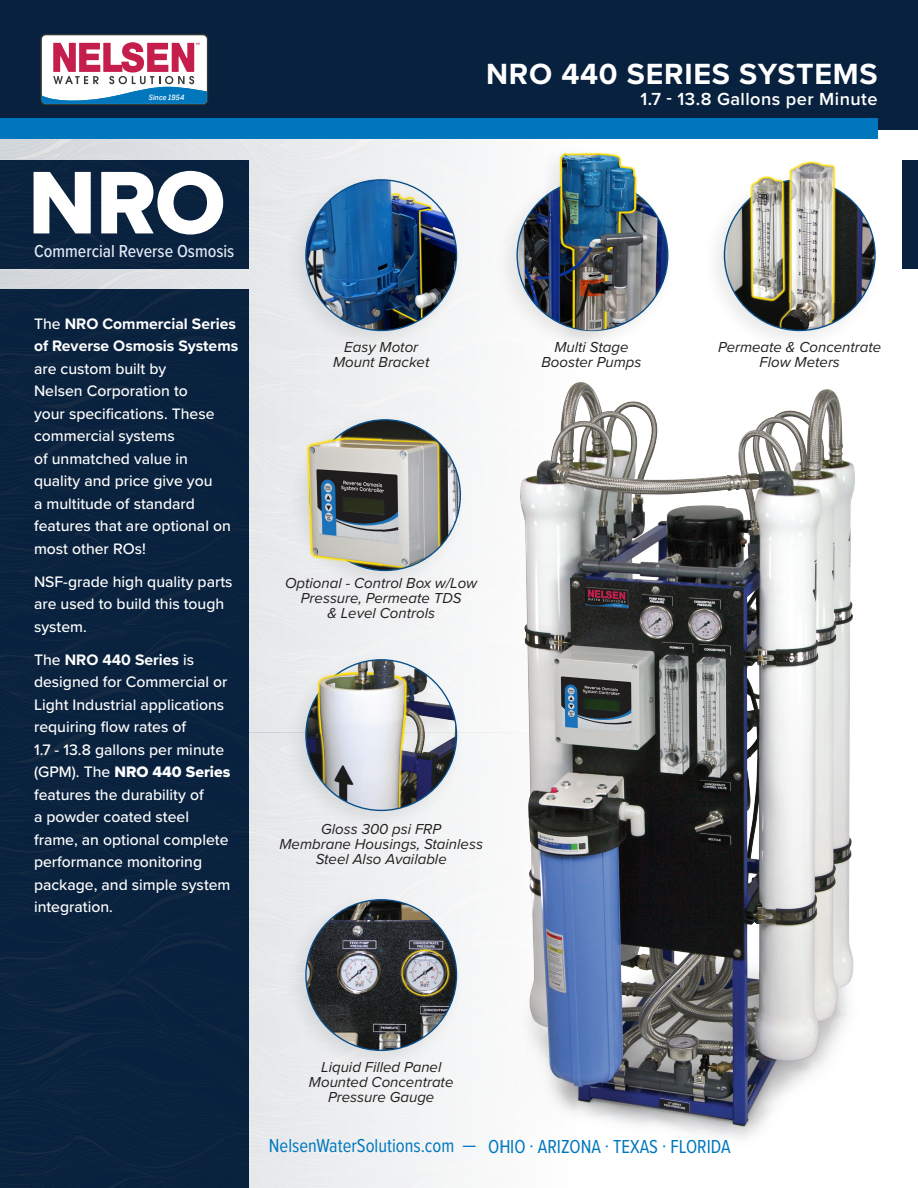
<style>
.page{position:relative;width:918px;height:1188px;background:#fff}
.page>*{position:absolute;margin:0;border:0;box-sizing:border-box;transform-origin:0 0}
.intro_body{font:92.25px "Proxima Nova Extrabld";color:#fff}
.t1{font:700 30.3px "Proxima Nova";letter-spacing:.025em;color:#fff}
.t2{font:19.5px "Proxima Nova Cond";color:#0077bd;scale:.96 1}
.t3{font:600 18.15px "Proxima Nova";letter-spacing:.025em;color:#fff}
.intro_body-2{font:500 18px "Proxima Nova Cond";color:#e1eaf5}
.t4{font:500 15.75px/22.5px "Proxima Nova";color:#fff}
.t5{font:italic 15px/15px "Proxima Nova";color:#231f20;text-align:center}
.t6{font:italic 500 8.1px "Ciutadella";color:#fff}
.s1{font-weight:700}
.s2{font-family:"Proxima Nova Extrabld";font-weight:400}
</style>
<div class="page">
<div style="left:288px;top:139px;width:181px;height:254px;background:#f1f2f3"></div>
<svg style="left:0;top:139px;width:288px;height:254px;background:#394c63"></svg>
<svg style="left:0;top:139px;width:72px;height:17px"></svg>
<svg style="left:167px;top:139px;width:207px;height:58px;background:#a1aab4"></svg>
<div style="left:288px;top:593px;width:166px;height:58px;background:#eef0f2"></div>
<svg style="left:0;top:498px;width:288px;height:196px;background:#263c54"></svg>
<svg style="left:0;top:393px;width:461px;height:105px;background:#3b4e64"></svg>
<div style="left:288px;top:833px;width:175px;height:58px;background:#eff0f2"></div>
<svg style="left:0;top:800px;width:288px;height:196px;background:#263b54"></svg>
<svg style="left:0;top:694px;width:502px;height:106px;background:#3d5066"></svg>
<div style="left:288px;top:1102px;width:168px;height:86px;background:#eff0f2"></div>
<svg style="left:0;top:1102px;width:288px;height:86px;background:#253b54"></svg>
<svg style="left:0;top:996px;width:456px;height:106px;background:#405369"></svg>
<div style="left:0;top:0;width:918px;height:130px;background:#08213e"></div>
<div style="left:0;top:119px;width:878px;height:20px;background:#0077bd"></div>
<div style="left:903px;top:160px;width:15px;height:108px;background:#08213e"></div>
<div style="left:284px;top:651px;width:181px;height:182px;background:#231f20;opacity:.1"></div>
<img style="left:306px;top:660px;width:151px;height:150px;border-radius:75px">
<img style="left:306px;top:642px;width:125px;height:112px">
<div style="left:284px;top:171px;width:181px;height:182px;background:#231f20;opacity:.1"></div>
<img style="left:306px;top:180px;width:151px;height:150px;border-radius:75px">
<div style="left:702px;top:171px;width:182px;height:182px;background:#231f20;opacity:.1"></div>
<img style="left:724px;top:180px;width:151px;height:150px;border-radius:75px">
<img style="left:724px;top:161px;width:151px;height:142px">
<div style="left:288px;top:411px;width:181px;height:182px;background:#edeff0"></div>
<img style="left:310px;top:420px;width:150px;height:150px;border-radius:75px">
<img style="left:301px;top:420px;width:81px;height:148px">
<div style="left:284px;top:891px;width:181px;height:182px;background:#231f20;opacity:.1"></div>
<img style="left:306px;top:900px;width:151px;height:150px;border-radius:75px">
<svg style="left:40px;top:34px;width:168px;height:71px;background:#bda9bd"></svg>
<div style="left:495px;top:171px;width:181px;height:182px;background:#f8f8f9"></div>
<div style="left:538px;top:145px;width:107px;height:207px;background:#231f20;opacity:.1"></div>
<img style="left:517px;top:146px;width:151px;height:184px">
<img style="left:502px;top:382px;width:353px;height:757px">
<p class="t6" style="left:149px;top:93px;width:37px">Since 1954</p>
<p class="intro_body" style="left:28px;top:134px;width:199px">NRO</p>
<p class="intro_body-2" style="left:34px;top:237px;width:202px">Commercial Reverse Osmosis</p>
<p class="t4" style="left:34px;top:312px;width:206px">The <span class="s1">NRO Commercial Series of Reverse Osmosis Systems </span>are custom built by<br>Nelsen Corporation to<br>your specifications. These commercial systems<br>of unmatched value in quality and price give you<br>a multitude of standard features that are optional on most other ROs!</p>
<p class="t4" style="left:34px;top:570px;width:200px">NSF-grade high quality parts are used to build this tough system.</p>
<p class="t4" style="left:34px;top:648px;width:198px">The <span class="s1">NRO 440 Series</span> is designed for Commercial or<br>Light Industrial applications requiring flow rates of<br>1.7 - 13.8 gallons per minute (GPM). The <span class="s2">NRO 440 Series </span>features the durability of<br>a powder coated steel frame, an optional complete performance monitoring package, and simple system integration.</p>
<p class="t1" style="left:486px;top:51px;width:393px">NRO 440 SERIES SYSTEMS</p>
<p class="t3" style="left:640px;top:86px;width:239px">1.7 - 13.8 Gallons per Minute</p>
<p class="t5" style="left:333px;top:339px;width:98px">Easy Motor<br>Mount Bracket</p>
<p class="t5" style="left:541px;top:339px;width:101px">Multi Stage<br>Booster Pumps</p>
<p class="t5" style="left:718px;top:339px;width:165px">Permeate &amp; Concentrate<br>Flow Meters</p>
<p class="t5" style="left:285px;top:575px;width:194px">Optional - Control Box w/Low<br>Pressure, Permeate TDS<br>&amp; Level Controls</p>
<p class="t5" style="left:279px;top:821px;width:205px">Gloss 300 psi FRP<br>Membrane Housings, Stainless<br>Steel Also Available</p>
<p class="t5" style="left:309px;top:1059px;width:146px">Liquid Filled Panel<br>Mounted Concentrate<br>Pressure Gauge</p>
<p class="t2" style="left:269px;top:1132px;width:483px">NelsenWaterSolutions.com — OHIO · ARIZONA · TEXAS · FLORIDA</p>
</div>
